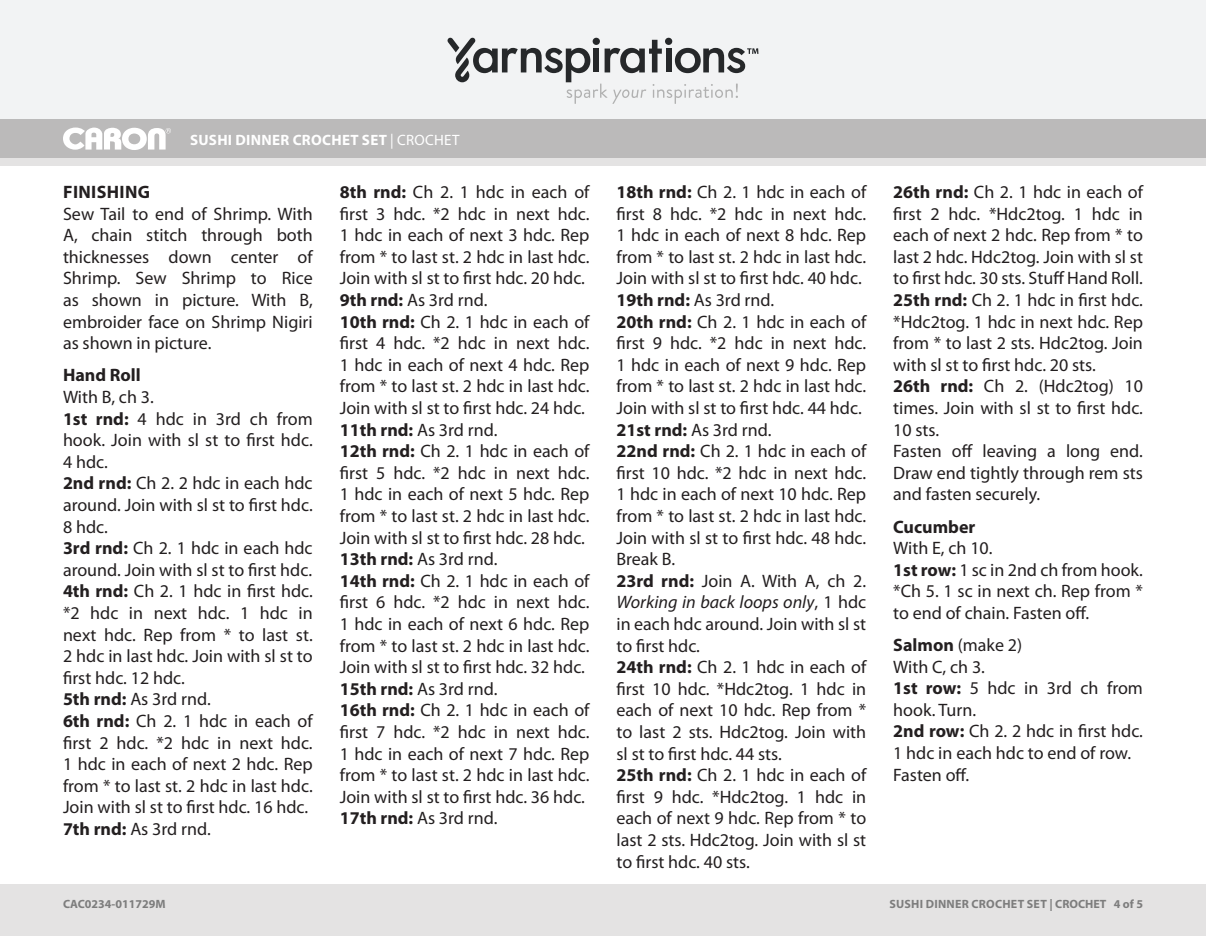
<style>
.page{position:relative;width:1206px;height:936px;background:#fff}
.page>*{position:absolute;margin:0;border:0;box-sizing:border-box;transform-origin:0 0}
.Instructions{font:18px/21.6px "Myriad Pro";color:#231f20;text-align:justify}
.Body{font:18px/21.6px "Myriad Pro";color:#231f20;text-align:justify}
.Instructions-2{font:700 18px "Myriad Pro";color:#231f20}
.Body-2{font:700 18px "Myriad Pro";letter-spacing:.02em;color:#231f20}
.Pattern_Title{font:700 15px "Myriad Pro";letter-spacing:.02em;color:#fff}
.t1{font:700 12px "Myriad Pro";letter-spacing:.005em;color:#7d7d7d}
.s1{font-weight:400}
.s2{font-weight:700}
.s3{font-style:italic}
</style>
<div class="page">
<div style="left:0;top:884px;width:1206px;height:52px;background:#e4e3e3"></div>
<div style="left:0;top:158px;width:1206px;height:8px;background:#e4e3e3"></div>
<div style="left:0;top:0;width:1206px;height:120px;background:#f2f3f4"></div>
<div style="left:0;top:120px;width:1206px;height:38px;background:#bbbaba"></div>
<svg style="left:63px;top:128px;width:108px;height:22px"></svg>
<svg style="left:447px;top:38px;width:311px;height:66px"></svg>
<p class="Pattern_Title" style="left:190px;top:130px;width:271px">SUSHI DINNER CROCHET SET <span class="s1">| CROCHET</span></p>
<p class="Body-2" style="left:63px;top:180px;width:88px">FINISHING</p>
<p class="Body" style="left:63px;top:203px;width:251px">Sew Tail to end of Shrimp. With A, chain stitch through both thicknesses down center of Shrimp. Sew Shrimp to Rice as shown in picture. With B, embroider face on Shrimp Nigiri as shown in picture.</p>
<p class="Instructions-2" style="left:63px;top:363px;width:79px">Hand Roll</p>
<p class="Body" style="left:63px;top:386px;width:92px">With B, ch 3.</p>
<p class="Instructions" style="left:63px;top:408px;width:251px"><span class="s2">1st rnd:</span> 4 hdc in 3rd ch from hook. Join with sl st to first hdc.<br>4 hdc.</p>
<p class="Instructions" style="left:63px;top:473px;width:251px"><span class="s2">2nd rnd:</span> Ch 2. 2 hdc in each hdc around. Join with sl st to first hdc.<br>8 hdc.</p>
<p class="Instructions" style="left:63px;top:538px;width:251px"><span class="s2">3rd rnd:</span> Ch 2. 1 hdc in each hdc around. Join with sl st to first hdc.</p>
<p class="Instructions" style="left:63px;top:581px;width:251px"><span class="s2">4th rnd:</span> Ch 2. 1 hdc in first hdc. *2 hdc in next hdc. 1 hdc in next hdc. Rep from * to last st.<br>2 hdc in last hdc. Join with sl st to first hdc. 12 hdc.</p>
<p class="Instructions" style="left:63px;top:689px;width:149px"><span class="s2">5th rnd:</span> As 3rd rnd.</p>
<p class="Instructions" style="left:63px;top:710px;width:251px"><span class="s2">6th rnd:</span> Ch 2. 1 hdc in each of first 2 hdc. *2 hdc in next hdc.<br>1 hdc in each of next 2 hdc. Rep from * to last st. 2 hdc in last hdc.<br>Join with sl st to first hdc. 16 hdc.</p>
<p class="Instructions" style="left:63px;top:818px;width:149px"><span class="s2">7th rnd:</span> As 3rd rnd.</p>
<p class="Instructions" style="left:340px;top:182px;width:251px"><span class="s2">8th rnd:</span> Ch 2. 1 hdc in each of first 3 hdc. *2 hdc in next hdc.<br>1 hdc in each of next 3 hdc. Rep from * to last st. 2 hdc in last hdc.<br>Join with sl st to first hdc. 20 hdc.</p>
<p class="Instructions" style="left:340px;top:290px;width:149px"><span class="s2">9th rnd:</span> As 3rd rnd.</p>
<p class="Instructions" style="left:340px;top:311px;width:251px"><span class="s2">10th rnd:</span> Ch 2. 1 hdc in each of first 4 hdc. *2 hdc in next hdc.<br>1 hdc in each of next 4 hdc. Rep from * to last st. 2 hdc in last hdc.<br>Join with sl st to first hdc. 24 hdc.</p>
<p class="Instructions" style="left:340px;top:419px;width:159px"><span class="s2">11th rnd:</span> As 3rd rnd.</p>
<p class="Instructions" style="left:340px;top:441px;width:251px"><span class="s2">12th rnd:</span> Ch 2. 1 hdc in each of first 5 hdc. *2 hdc in next hdc.<br>1 hdc in each of next 5 hdc. Rep from * to last st. 2 hdc in last hdc.<br>Join with sl st to first hdc. 28 hdc.</p>
<p class="Instructions" style="left:340px;top:549px;width:159px"><span class="s2">13th rnd:</span> As 3rd rnd.</p>
<p class="Instructions" style="left:340px;top:570px;width:251px"><span class="s2">14th rnd:</span> Ch 2. 1 hdc in each of first 6 hdc. *2 hdc in next hdc.<br>1 hdc in each of next 6 hdc. Rep from * to last st. 2 hdc in last hdc.<br>Join with sl st to first hdc. 32 hdc.</p>
<p class="Instructions" style="left:340px;top:678px;width:159px"><span class="s2">15th rnd:</span> As 3rd rnd.</p>
<p class="Instructions" style="left:340px;top:700px;width:251px"><span class="s2">16th rnd:</span> Ch 2. 1 hdc in each of first 7 hdc. *2 hdc in next hdc.<br>1 hdc in each of next 7 hdc. Rep from * to last st. 2 hdc in last hdc.<br>Join with sl st to first hdc. 36 hdc.</p>
<p class="Instructions" style="left:340px;top:808px;width:159px"><span class="s2">17th rnd:</span> As 3rd rnd.</p>
<p class="Instructions" style="left:616px;top:182px;width:251px"><span class="s2">18th rnd:</span> Ch 2. 1 hdc in each of first 8 hdc. *2 hdc in next hdc.<br>1 hdc in each of next 8 hdc. Rep from * to last st. 2 hdc in last hdc.<br>Join with sl st to first hdc. 40 hdc.</p>
<p class="Instructions" style="left:616px;top:290px;width:159px"><span class="s2">19th rnd:</span> As 3rd rnd.</p>
<p class="Instructions" style="left:616px;top:311px;width:251px"><span class="s2">20th rnd:</span> Ch 2. 1 hdc in each of first 9 hdc. *2 hdc in next hdc.<br>1 hdc in each of next 9 hdc. Rep from * to last st. 2 hdc in last hdc.<br>Join with sl st to first hdc. 44 hdc.</p>
<p class="Instructions" style="left:616px;top:419px;width:157px"><span class="s2">21st rnd:</span> As 3rd rnd.</p>
<p class="Instructions" style="left:616px;top:441px;width:251px"><span class="s2">22nd rnd:</span> Ch 2. 1 hdc in each of first 10 hdc. *2 hdc in next hdc.<br>1 hdc in each of next 10 hdc. Rep from * to last st. 2 hdc in last hdc.<br>Join with sl st to first hdc. 48 hdc.<br>Break B.</p>
<p class="Instructions" style="left:616px;top:570px;width:251px"><span class="s2">23rd rnd:</span> Join A. With A, ch 2.<br><span class="s3">Working in back loops only</span>, 1 hdc in each hdc around. Join with sl st to first hdc.</p>
<p class="Instructions" style="left:616px;top:657px;width:251px"><span class="s2">24th rnd:</span> Ch 2. 1 hdc in each of first 10 hdc. *Hdc2tog. 1 hdc in each of next 10 hdc. Rep from * to last 2 sts. Hdc2tog. Join with sl st to first hdc. 44 sts.</p>
<p class="Instructions" style="left:616px;top:765px;width:251px"><span class="s2">25th rnd:</span> Ch 2. 1 hdc in each of first 9 hdc. *Hdc2tog. 1 hdc in each of next 9 hdc. Rep from * to last 2 sts. Hdc2tog. Join with sl st to first hdc. 40 sts.</p>
<p class="Instructions" style="left:893px;top:182px;width:251px"><span class="s2">26th rnd:</span> Ch 2. 1 hdc in each of first 2 hdc. *Hdc2tog. 1 hdc in each of next 2 hdc. Rep from * to last 2 hdc. Hdc2tog. Join with sl st to first hdc. 30 sts. Stuff Hand Roll.</p>
<p class="Instructions" style="left:893px;top:290px;width:251px"><span class="s2">25th rnd:</span> Ch 2. 1 hdc in first hdc. *Hdc2tog. 1 hdc in next hdc. Rep from * to last 2 sts. Hdc2tog. Join with sl st to first hdc. 20 sts.</p>
<p class="Instructions" style="left:893px;top:376px;width:251px"><span class="s2">26th rnd:</span> Ch 2. (Hdc2tog) 10 times. Join with sl st to first hdc.<br>10 sts.</p>
<p class="Body" style="left:893px;top:441px;width:251px">Fasten off leaving a long end.<br>Draw end tightly through rem sts and fasten securely.</p>
<p class="Instructions-2" style="left:893px;top:515px;width:84px">Cucumber</p>
<p class="Body" style="left:893px;top:538px;width:101px">With E, ch 10.</p>
<p class="Instructions" style="left:893px;top:559px;width:251px"><span class="s2">1st row:</span> 1 sc in 2nd ch from hook. *Ch 5. 1 sc in next ch. Rep from * to end of chain. Fasten off.</p>
<p class="Instructions" style="left:893px;top:635px;width:130px"><span class="s2">Salmon</span> (make 2)</p>
<p class="Body" style="left:893px;top:656px;width:93px">With C, ch 3.</p>
<p class="Instructions" style="left:893px;top:678px;width:251px"><span class="s2">1st row:</span> 5 hdc in 3rd ch from hook. Turn.</p>
<p class="Instructions" style="left:893px;top:721px;width:251px"><span class="s2">2nd row:</span> Ch 2. 2 hdc in first hdc.<br>1 hdc in each hdc to end of row.</p>
<p class="Body" style="left:893px;top:764px;width:77px">Fasten off.</p>
<p class="t1" style="left:63px;top:896px;width:104px">CAC0234-011729M</p>
<p class="t1" style="left:889px;top:896px;width:255px">SUSHI DINNER CROCHET SET | CROCHET 4 of 5</p>
</div>
